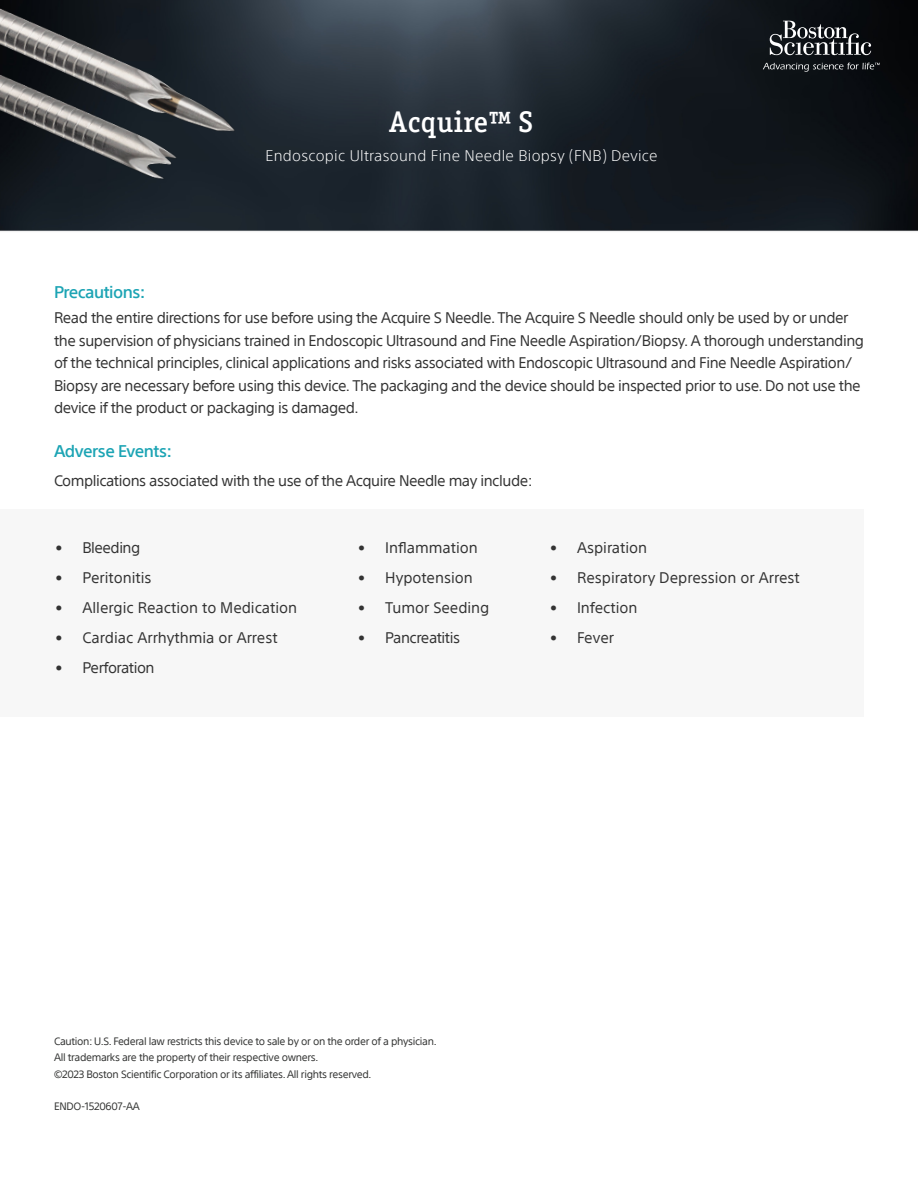
<style>
.page{position:relative;width:918px;height:1188px;background:#fff}
.page>*{position:absolute;margin:0;border:0;box-sizing:border-box;transform-origin:0 0}
.Product_Header{font:500 30px "Officina Ser ITC Std";letter-spacing:.02em;color:#fff}
.t1{font:500 16.5px "SST";letter-spacing:-.03em;color:#1ca4b4}
.t2{font:15px/22.5px "SST";letter-spacing:-.03em;color:#333}
.t3{font:15px "SST";color:#333}
.Product_Header-2{font:300 15px "SST";letter-spacing:.02em;color:#fff}
.t4{font:10.5px/16.4px "SST";letter-spacing:-.03em;color:#323332}
</style>
<div class="page">
<div style="left:0;top:509px;width:864px;height:208px;background:#f2f2f2"></div>
<svg style="left:0;top:0;width:918px;height:232px;background:#1e252d"></svg>
<svg style="left:770px;top:21px;width:101px;height:34px;background:#484b4e"></svg>
<svg style="left:763px;top:63px;width:117px;height:9px"></svg>
<img style="left:0;top:0;width:264px;height:223px">
<p class="t1" style="left:54px;top:282px;width:93px">Precautions:</p>
<p class="Product_Header" style="left:390px;top:104px;width:145px">Acquire™ S</p>
<p class="Product_Header-2" style="left:265px;top:147px;width:393px">Endoscopic Ultrasound Fine Needle Biopsy (FNB) Device</p>
<p class="t2" style="left:54px;top:306px;width:812px">Read the entire directions for use before using the Acquire S Needle. The Acquire S Needle should only be used by or under the supervision of physicians trained in Endoscopic Ultrasound and Fine Needle Aspiration/Biopsy. A thorough understanding of the technical principles, clinical applications and risks associated with Endoscopic Ultrasound and Fine Needle Aspiration/ Biopsy are necessary before using this device. The packaging and the device should be inspected prior to use. Do not use the device if the product or packaging is damaged.</p>
<p class="t1" style="left:54px;top:442px;width:120px">Adverse Events:</p>
<p class="t2" style="left:54px;top:469px;width:480px">Complications associated with the use of the Acquire Needle may include:</p>
<p class="t2" style="left:56px;top:537px;width:86px">• Bleeding</p>
<p class="t3" style="left:56px;top:569px;width:98px">• Peritonitis</p>
<p class="t3" style="left:56px;top:599px;width:243px">• Allergic Reaction to Medication</p>
<p class="t3" style="left:56px;top:629px;width:224px">• Cardiac Arrhythmia or Arrest</p>
<p class="t2" style="left:56px;top:657px;width:101px">• Perforation</p>
<p class="t3" style="left:358px;top:539px;width:121px">• Inflammation</p>
<p class="t3" style="left:358px;top:569px;width:116px">• Hypotension</p>
<p class="t3" style="left:358px;top:599px;width:133px">• Tumor Seeding</p>
<p class="t2" style="left:358px;top:627px;width:103px">• Pancreatitis</p>
<p class="t3" style="left:550px;top:539px;width:99px">• Aspiration</p>
<p class="t3" style="left:550px;top:569px;width:251px">• Respiratory Depression or Arrest</p>
<p class="t3" style="left:550px;top:599px;width:89px">• Infection</p>
<p class="t2" style="left:550px;top:627px;width:66px">• Fever</p>
<p class="t4" style="left:54px;top:1033px;width:384px">Caution: U.S. Federal law restricts this device to sale by or on the order of a physician.<br>All trademarks are the property of their respective owners.<br>©2023 Boston Scientific Corporation or its affiliates. All rights reserved.</p>
<p class="t4" style="left:54px;top:1098px;width:87px">ENDO-1520607-AA</p>
</div>
